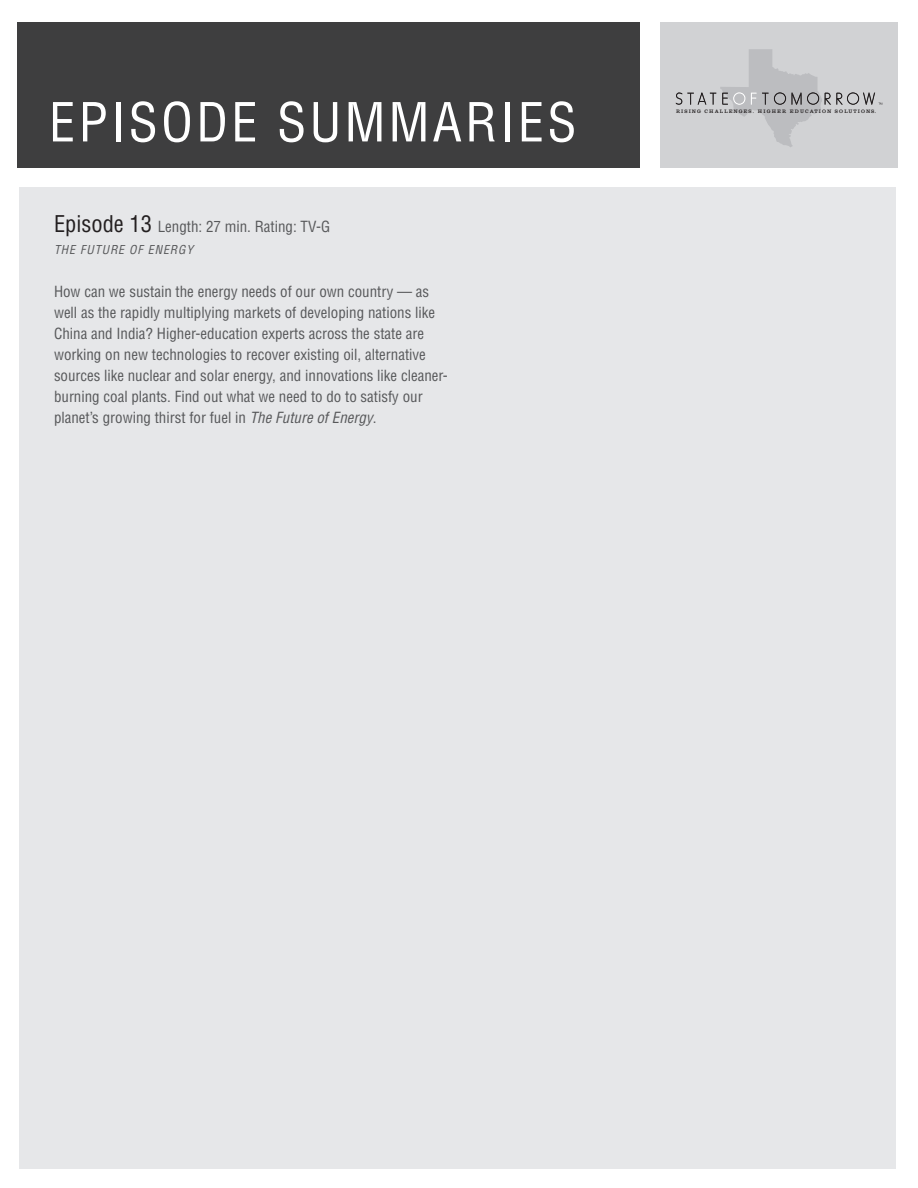
<style>
.page{position:relative;width:918px;height:1188px;background:#fff}
.page>*{position:absolute;margin:0;border:0;box-sizing:border-box;transform-origin:0 0}
.t1{font:condensed 52.5px "Helvetica";letter-spacing:.06em;color:#fff}
.t2{font:condensed 15px/21px "Helvetica";color:#57585a}
.t3{font:italic condensed 12px "Helvetica";letter-spacing:.08em;color:#57585a}
.t4{font:5.1px "Introit S Si";letter-spacing:.23em;color:#231f20}
.s1{font-size:22.5px;color:#231f20}
.s2{font-style:italic}
</style>
<div class="page">
<div style="left:18px;top:22px;width:622px;height:146px;background:#3e3e3f"></div>
<div style="left:660px;top:22px;width:238px;height:146px;background:#d1d2d4"></div>
<svg style="left:676px;top:49px;width:206px;height:98px"></svg>
<div style="left:19px;top:187px;width:877px;height:982px;background:#e6e7e9"></div>
<p class="t1" style="left:49px;top:89px;width:529px">EPISODE SUMMARIES</p>
<p class="t2" style="left:54px;top:216px;width:278px"><span class="s1">Episode 13</span> Length: 27 min. Rating: TV-G</p>
<p class="t3" style="left:54px;top:242px;width:141px">The Future of Energy</p>
<p class="t2" style="left:54px;top:281px;width:395px">How can we sustain the energy needs of our own country — as well as the rapidly multiplying markets of developing nations like China and India? Higher-education experts across the state are working on new technologies to recover existing oil, alternative sources like nuclear and solar energy, and innovations like cleaner&shy;burning coal plants. Find out what we need to do to satisfy our planet’s growing thirst for fuel in <span class="s2">The Future of Energy</span>.</p>
<p class="t4" style="left:676px;top:108px;width:201px">RISING CHALLENGES. HIGHER EDUCATION SOLUTIONS.</p>
</div>
